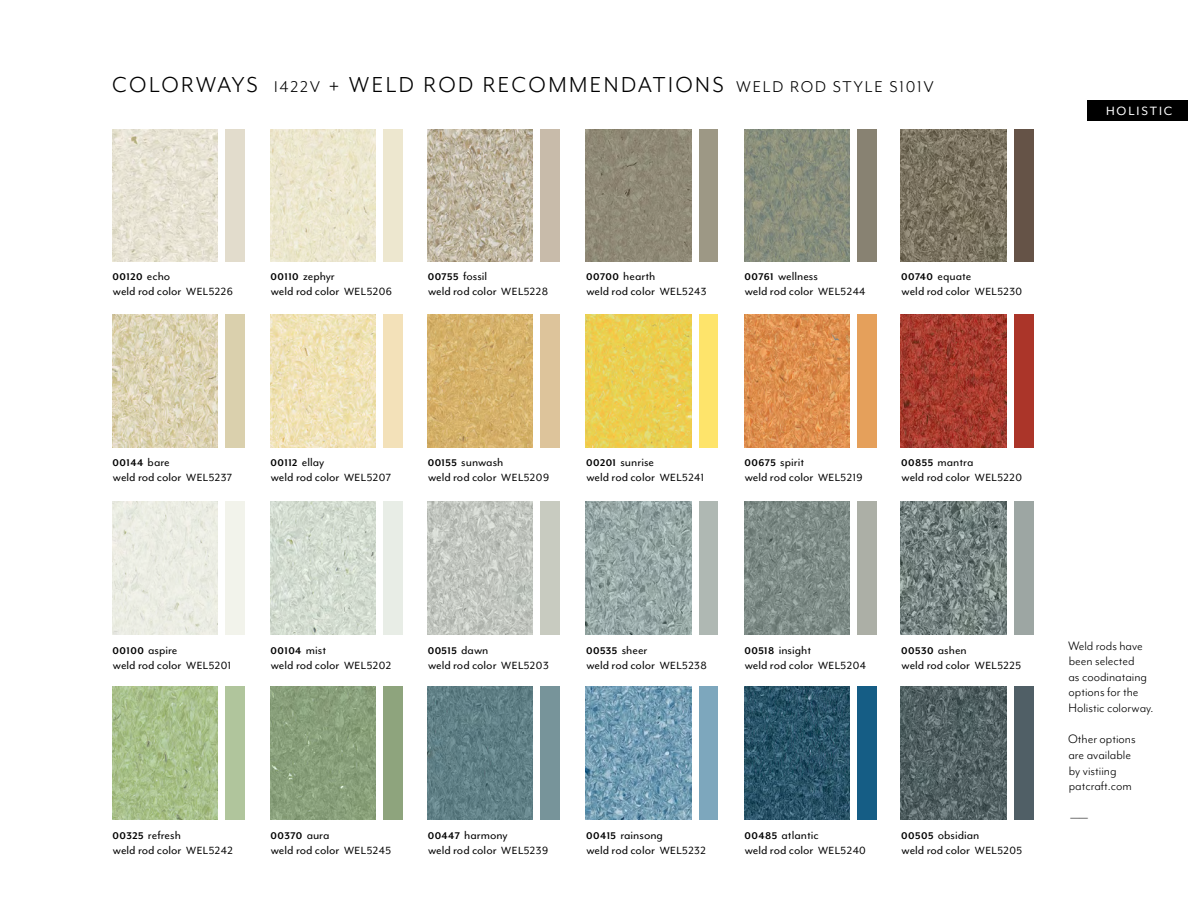
<style>
.page{position:relative;width:1188px;height:918px;background:#fff}
.page>*{position:absolute;margin:0;border:0;box-sizing:border-box;transform-origin:0 0}
.t1{font:24.9px "Mr Eaves Mod OT";letter-spacing:.1em;color:#000}
.t2{font:14.1px/15.6px "Mr Eaves Mod OT";color:#000}
.t3{font:13.8px "Mr Eaves Mod OT";letter-spacing:.14em;color:#fff}
.t4{font:13.5px/15px "Mr Eaves Mod OT";color:#000}
.t5{font:700 11.1px "Mr Eaves Mod OT";letter-spacing:.04em;color:#000}
.s1{font-size:18px}
.s2{font-weight:400;font-size:13.5px}
.s3{font-size:12px}
.s4{font-weight:700;font-size:11.1px}
</style>
<div class="page">
<img style="left:586px;top:129px;width:105px;height:133px">
<img style="left:586px;top:314px;width:105px;height:133px">
<img style="left:586px;top:502px;width:105px;height:133px">
<img style="left:586px;top:687px;width:105px;height:133px">
<img style="left:744px;top:129px;width:105px;height:133px">
<img style="left:744px;top:314px;width:105px;height:133px">
<img style="left:744px;top:502px;width:105px;height:133px">
<img style="left:744px;top:687px;width:105px;height:133px">
<div style="left:857px;top:314px;width:19px;height:133px;background:#e5a05b"></div>
<div style="left:857px;top:687px;width:19px;height:133px;background:#155d85"></div>
<img style="left:901px;top:129px;width:105px;height:133px">
<img style="left:901px;top:314px;width:105px;height:133px">
<img style="left:901px;top:502px;width:105px;height:133px">
<img style="left:901px;top:687px;width:105px;height:133px">
<div style="left:1014px;top:129px;width:19px;height:133px;background:#655347"></div>
<div style="left:1014px;top:314px;width:19px;height:133px;background:#ab3529"></div>
<div style="left:1014px;top:687px;width:19px;height:133px;background:#505f66"></div>
<img style="left:427px;top:129px;width:106px;height:133px">
<img style="left:427px;top:314px;width:106px;height:133px">
<img style="left:427px;top:502px;width:106px;height:133px">
<img style="left:427px;top:687px;width:106px;height:133px">
<img style="left:112px;top:129px;width:106px;height:133px">
<img style="left:112px;top:314px;width:106px;height:133px">
<img style="left:112px;top:502px;width:106px;height:133px">
<img style="left:112px;top:687px;width:106px;height:133px">
<img style="left:270px;top:129px;width:105px;height:133px">
<img style="left:270px;top:314px;width:105px;height:133px">
<img style="left:270px;top:502px;width:105px;height:133px">
<img style="left:270px;top:687px;width:105px;height:133px">
<div style="left:1088px;top:100px;width:100px;height:21px;background:#000"></div>
<h1 class="t1" style="left:112px;top:71px;width:823px">COLORWAYS <span class="s1">I422V</span> + WELD ROD RECOMMENDATIONS <span class="s1">WELD ROD STYLE S101V</span></h1>
<p class="t5" style="left:113px;top:270px;width:59px">00120 <span class="s2">echo</span></p>
<p class="t4" style="left:113px;top:283px;width:121px">weld rod color <span class="s3">WEL5226</span></p>
<p class="t4" style="left:271px;top:268px;width:123px"><span class="s4">00110</span> zephyr<br>weld rod color <span class="s3">WEL5206</span></p>
<p class="t4" style="left:428px;top:268px;width:122px"><span class="s4">00755</span> fossil<br>weld rod color <span class="s3">WEL5228</span></p>
<p class="t4" style="left:586px;top:268px;width:122px"><span class="s4">00700</span> hearth<br>weld rod color <span class="s3">WEL5243</span></p>
<p class="t4" style="left:745px;top:268px;width:122px"><span class="s4">00761</span> wellness<br>weld rod color <span class="s3">WEL5244</span></p>
<p class="t4" style="left:901px;top:268px;width:122px"><span class="s4">00740</span> equate<br>weld rod color <span class="s3">WEL5230</span></p>
<p class="t3" style="left:1106px;top:104px;width:68px">HOLISTIC</p>
<p class="t5" style="left:113px;top:456px;width:59px">00144 <span class="s2">bare</span></p>
<p class="t4" style="left:113px;top:469px;width:121px">weld rod color <span class="s3">WEL5237</span></p>
<p class="t5" style="left:271px;top:456px;width:55px">00112 <span class="s2">ellay</span></p>
<p class="t4" style="left:271px;top:469px;width:122px">weld rod color <span class="s3">WEL5207</span></p>
<p class="t4" style="left:428px;top:454px;width:123px"><span class="s4">00155</span> sunwash<br>weld rod color <span class="s3">WEL5209</span></p>
<p class="t4" style="left:586px;top:454px;width:120px"><span class="s4">00201</span> sunrise<br>weld rod color <span class="s3">WEL5241</span></p>
<p class="t4" style="left:745px;top:454px;width:120px"><span class="s4">00675</span> spirit<br>weld rod color <span class="s3">WEL5219</span></p>
<p class="t4" style="left:901px;top:454px;width:122px"><span class="s4">00855</span> mantra<br>weld rod color <span class="s3">WEL5220</span></p>
<p class="t4" style="left:113px;top:642px;width:120px"><span class="s4">00100</span> aspire<br>weld rod color <span class="s3">WEL5201</span></p>
<p class="t5" style="left:271px;top:645px;width:57px">00104 <span class="s2">mist</span></p>
<p class="t4" style="left:271px;top:657px;width:122px">weld rod color <span class="s3">WEL5202</span></p>
<p class="t5" style="left:428px;top:645px;width:62px">00515 <span class="s2">dawn</span></p>
<p class="t4" style="left:428px;top:657px;width:122px">weld rod color <span class="s3">WEL5203</span></p>
<p class="t5" style="left:586px;top:645px;width:63px">00535 <span class="s2">sheer</span></p>
<p class="t4" style="left:586px;top:657px;width:122px">weld rod color <span class="s3">WEL5238</span></p>
<p class="t4" style="left:745px;top:642px;width:123px"><span class="s4">00518</span> insight<br>weld rod color <span class="s3">WEL5204</span></p>
<p class="t5" style="left:901px;top:645px;width:67px">00530 <span class="s2">ashen</span></p>
<p class="t4" style="left:902px;top:657px;width:121px">weld rod color <span class="s3">WEL5225</span></p>
<p class="t4" style="left:113px;top:827px;width:122px"><span class="s4">00325</span> refresh<br>weld rod color <span class="s3">WEL5242</span></p>
<p class="t5" style="left:271px;top:829px;width:60px">00370 <span class="s2">aura</span></p>
<p class="t4" style="left:271px;top:842px;width:122px">weld rod color <span class="s3">WEL5245</span></p>
<p class="t4" style="left:428px;top:827px;width:122px"><span class="s4">00447</span> harmony<br>weld rod color <span class="s3">WEL5239</span></p>
<p class="t4" style="left:586px;top:827px;width:121px"><span class="s4">00415</span> rainsong<br>weld rod color <span class="s3">WEL5232</span></p>
<p class="t4" style="left:745px;top:827px;width:123px"><span class="s4">00485</span> atlantic<br>weld rod color <span class="s3">WEL5240</span></p>
<p class="t4" style="left:901px;top:827px;width:122px"><span class="s4">00505</span> obsidian<br>weld rod color <span class="s3">WEL5205</span></p>
<p class="t2" style="left:1068px;top:637px;width:87px">Weld rods have been selected<br>as coodinataing options for the<br>Holistic colorway.</p>
<p class="t2" style="left:1068px;top:731px;width:69px">Other options are available by vistiing patcraft.com</p>
<p class="t2" style="left:1070px;top:809px;width:19px">——</p>
</div>
